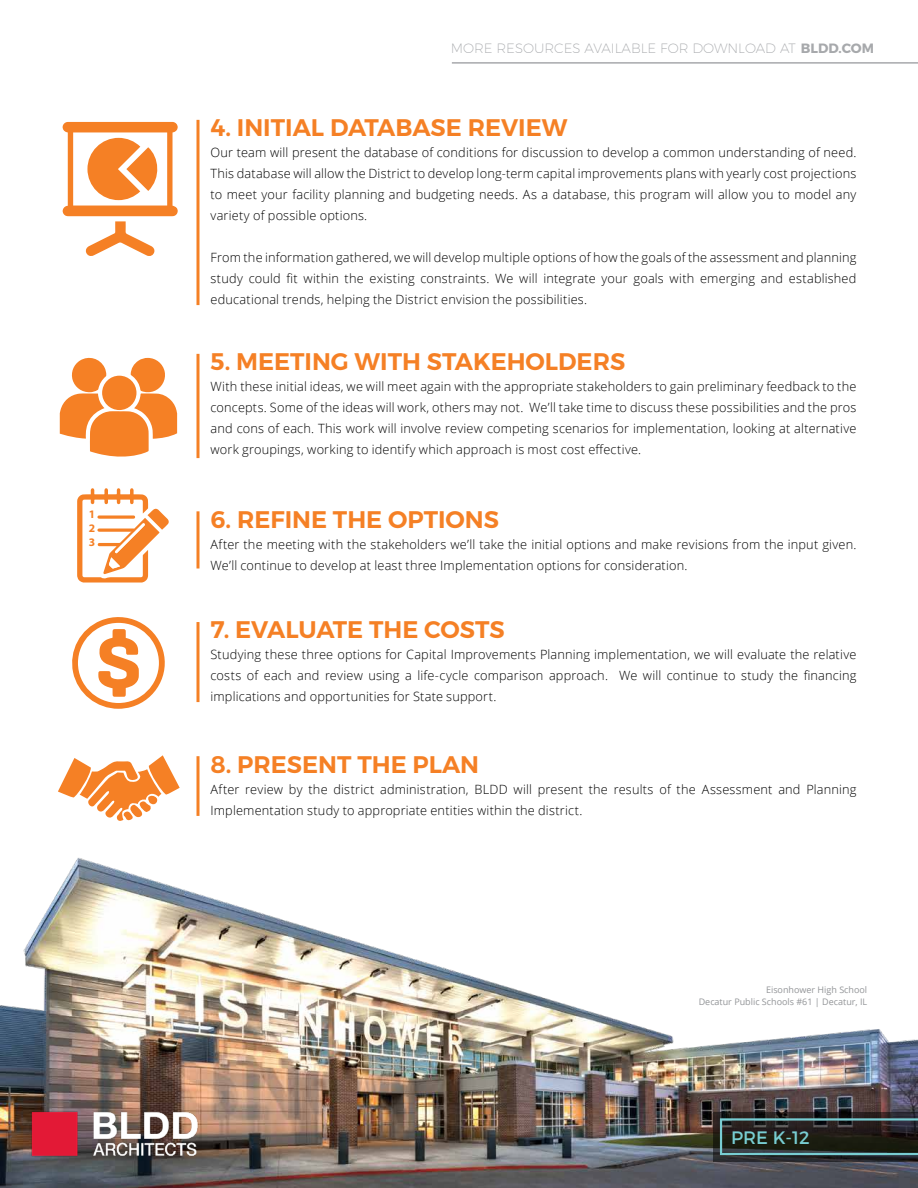
<style>
.page{position:relative;width:918px;height:1188px;background:#fff}
.page>*{position:absolute;margin:0;border:0;box-sizing:border-box;transform-origin:0 0}
.t1{font:600 24px "Montserrat";color:#f58025}
.t2{font:18px "Montserrat";color:#78cdd2}
.t3{font:200 13.5px "Montserrat";color:#a7a9ac}
.t4{font:300 12.75px/21px "Open Sans";letter-spacing:.015em;color:#000;text-align:justify}
.t5{font:700 11.55px/13.8px "Myriad Pro";color:#f58025;text-align:justify}
.t6{font:9px/12px "Open Sans";color:#939598;text-align:right}
.s1{font-weight:700}
</style>
<div class="page">
<img style="left:0;top:857px;width:918px;height:331px">
<svg style="left:714px;top:1112px;width:204px;height:50px"></svg>
<svg style="left:720px;top:1118px;width:198px;height:37px"></svg>
<img style="left:31px;top:1111px;width:171px;height:46px">
<hr style="left:452px;top:62px;width:466px;height:2px;background:#a7a9ac">
<svg style="left:196px;top:120px;width:4px;height:185px"></svg>
<svg style="left:196px;top:354px;width:4px;height:104px"></svg>
<svg style="left:196px;top:511px;width:4px;height:57px"></svg>
<svg style="left:196px;top:622px;width:4px;height:80px"></svg>
<svg style="left:196px;top:756px;width:4px;height:60px"></svg>
<svg style="left:58px;top:755px;width:122px;height:66px"></svg>
<svg style="left:62px;top:122px;width:116px;height:134px"></svg>
<svg style="left:60px;top:358px;width:117px;height:99px"></svg>
<svg style="left:77px;top:488px;width:92px;height:95px"></svg>
<svg style="left:72px;top:617px;width:93px;height:92px"></svg>
<p class="t5" style="left:89px;top:507px;width:8px">1<br>2<br>3</p>
<p class="t3" style="left:451px;top:40px;width:425px">MORE RESOURCES AVAILABLE FOR DOWNLOAD AT <span class="s1">BLDD.COM</span></p>
<h1 class="t1" style="left:211px;top:113px;width:358px">4. INITIAL DATABASE REVIEW</h1>
<p class="t4" style="left:211px;top:142px;width:647px">Our team will present the database of conditions for discussion to develop a common understanding of need.<br>This database will allow the District to develop long-term capital improvements plans with yearly cost projections to meet your facility planning and budgeting needs. As a database, this program will allow you to model any variety of possible options.</p>
<p class="t4" style="left:211px;top:247px;width:647px">From the information gathered, we will develop multiple options of how the goals of the assessment and planning study could fit within the existing constraints. We will integrate your goals with emerging and established educational trends, helping the District envision the possibilities.</p>
<h1 class="t1" style="left:211px;top:347px;width:416px">5. MEETING WITH STAKEHOLDERS</h1>
<p class="t4" style="left:211px;top:376px;width:647px">With these initial ideas, we will meet again with the appropriate stakeholders to gain preliminary feedback to the concepts. Some of the ideas will work, others may not. We’ll take time to discuss these possibilities and the pros and cons of each. This work will involve review competing scenarios for implementation, looking at alternative work groupings, working to identify which approach is most cost effective.</p>
<h1 class="t1" style="left:211px;top:504px;width:290px">6. REFINE THE OPTIONS</h1>
<p class="t4" style="left:211px;top:533px;width:647px">After the meeting with the stakeholders we’ll take the initial options and make revisions from the input given.<br>We’ll continue to develop at least three Implementation options for consideration.</p>
<h1 class="t1" style="left:211px;top:615px;width:296px">7. EVALUATE THE COSTS</h1>
<p class="t4" style="left:211px;top:644px;width:647px">Studying these three options for Capital Improvements Planning implementation, we will evaluate the relative costs of each and review using a life-cycle comparison approach. We will continue to study the financing implications and opportunities for State support.</p>
<h1 class="t1" style="left:211px;top:749px;width:270px">8. PRESENT THE PLAN</h1>
<p class="t4" style="left:211px;top:778px;width:647px">After review by the district administration, BLDD will present the results of the Assessment and Planning<br>Implementation study to appropriate entities within the district.</p>
<p class="t6" style="left:699px;top:984px;width:170px">Eisonhower High School<br>Decatur Public Schools #61 | Decatur, IL</p>
<h2 class="t2" style="left:731px;top:1126px;width:80px">PRE K-12</h2>
</div>
